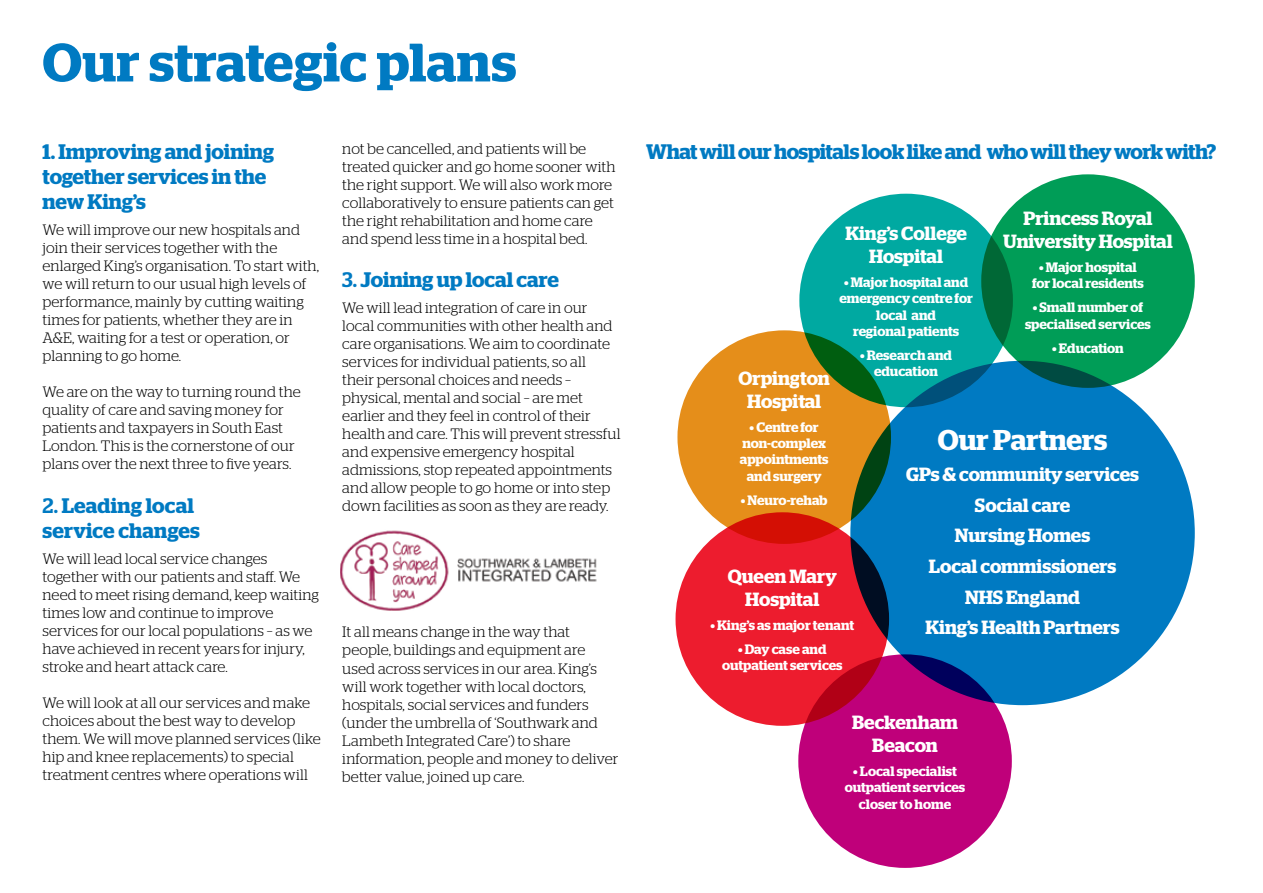
<style>
.page{position:relative;width:1263px;height:893px;background:#fff}
.page>*{position:absolute;margin:0;border:0;box-sizing:border-box;transform-origin:0 0}
.t1{font:600 54px "Stag";letter-spacing:.005em;color:#007ac2}
.t2{font:600 28.65px "Stag";color:#fff}
.t3{font:600 21px/25.2px "Stag";letter-spacing:-.005em;color:#007ac2}
.t4{font:600 21px "Stag";letter-spacing:-.025em;color:#007ac2}
.t5{font:600 19.05px/30.6px "Stag";letter-spacing:-.005em;color:#fff;text-align:center}
.t6{font:300 15px/18px "Stag";letter-spacing:.01em;color:#000}
.t7{font:600 13.65px/16.4px "Stag";letter-spacing:-.005em;color:#fff;text-align:center}
.s1{font-weight:500}
</style>
<div class="page">
<div style="left:850px;top:361px;width:345px;height:344px;background:#007ac2;border-radius:50%"></div>
<div style="left:677px;top:330px;width:214px;height:214px;background:#e58e1a;border-radius:50%"></div>
<div style="left:675px;top:512px;width:214px;height:214px;background:#ed1c2e;border-radius:50%"></div>
<div style="left:798px;top:654px;width:214px;height:214px;background:#bf007a;border-radius:50%"></div>
<div style="left:981px;top:174px;width:214px;height:214px;background:#009d57;border-radius:50%"></div>
<svg style="left:799px;top:194px;width:214px;height:213px;background:#009d8f"></svg>
<img style="left:340px;top:530px;width:257px;height:81px">
<h1 class="t1" style="left:43px;top:31px;width:475px">Our strategic plans</h1>
<h3 class="t3" style="left:43px;top:138px;width:233px">1. Improving and joining together services in the new King’s</h3>
<p class="t6" style="left:43px;top:221px;width:278px">We will improve our new hospitals and join their services together with the enlarged King’s organisation. To start with, we will return to our usual high levels of performance, mainly by cutting waiting times for patients, whether they are in A&amp;E, waiting for a test or operation, or planning to go home.</p>
<p class="t6" style="left:43px;top:383px;width:260px">We are on the way to turning round the quality of care and saving money for patients and taxpayers in South East London. This is the cornerstone of our plans over the next three to five years.</p>
<h3 class="t3" style="left:43px;top:493px;width:159px"><span class="s1">2.</span> Leading local service changes</h3>
<p class="t6" style="left:43px;top:550px;width:278px">We will lead local service changes together with our patients and staff. We need to meet rising demand, keep waiting times low and continue to improve services for our local populations – as we have achieved in recent years for injury, stroke and heart attack care.</p>
<p class="t6" style="left:43px;top:694px;width:280px">We will look at all our services and make choices about the best way to develop them. We will move planned services (like hip and knee replacements) to special treatment centres where operations will</p>
<p class="t6" style="left:342px;top:139px;width:275px">not be cancelled, and patients will be treated quicker and go home sooner with the right support. We will also work more collaboratively to ensure patients can get the right rehabilitation and home care and spend less time in a hospital bed.</p>
<h3 class="t3" style="left:342px;top:267px;width:218px"><span class="s1">3.</span> Joining up local care</h3>
<p class="t6" style="left:342px;top:299px;width:280px">We will lead integration of care in our local communities with other health and care organisations. We aim to coordinate services for individual patients, so all their personal choices and needs – physical, mental and social – are met earlier and they feel in control of their health and care. This will prevent stressful and expensive emergency hospital admissions, stop repeated appointments and allow people to go home or into step down facilities as soon as they are ready.</p>
<p class="t6" style="left:342px;top:623px;width:278px">It all means change in the way that people, buildings and equipment are used across services in our area. King’s will work together with local doctors, hospitals, social services and funders (under the umbrella of ‘Southwark and Lambeth Integrated Care’) to share information, people and money to deliver better value, joined up care.</p>
<h3 class="t4" style="left:646px;top:139px;width:572px">What will our hospitals look like and who will they work with?</h3>
<p class="t5" style="left:1003px;top:206px;width:171px;line-height:23px">Princess Royal<br>University Hospital</p>
<p class="t7" style="left:1032px;top:259px;width:113px">• Major hospital for local residents</p>
<p class="t7" style="left:1025px;top:299px;width:127px">• Small number of specialised services</p>
<p class="t7" style="left:1052px;top:340px;width:73px">• Education</p>
<p class="t5" style="left:845px;top:221px;width:123px;line-height:23px">King’s College<br>Hospital</p>
<p class="t7" style="left:839px;top:274px;width:135px">• Major hospital and emergency centre for local and<br>regional patients</p>
<p class="t7" style="left:860px;top:347px;width:93px">• Research and education</p>
<p class="t5" style="left:739px;top:366px;width:93px;line-height:23px">Orpington<br>Hospital</p>
<p class="t7" style="left:740px;top:419px;width:90px">• Centre for non-complex appointments and surgery</p>
<p class="t7" style="left:741px;top:492px;width:88px">• Neuro-rehab</p>
<h2 class="t2" style="left:938px;top:423px;width:171px">Our Partners</h2>
<p class="t5" style="left:906px;top:459px;width:234px">GPs &amp; community services<br>Social care<br>Nursing Homes<br>Local commissioners<br>NHS England<br>King’s Health Partners</p>
<p class="t5" style="left:728px;top:565px;width:110px;line-height:23px">Queen Mary<br>Hospital</p>
<p class="t7" style="left:710px;top:617px;width:145px">• King’s as major tenant</p>
<p class="t7" style="left:722px;top:641px;width:122px">• Day case and outpatient services</p>
<p class="t5" style="left:852px;top:711px;width:107px;line-height:23px">Beckenham<br>Beacon</p>
<p class="t7" style="left:845px;top:763px;width:122px">• Local specialist outpatient services closer to home</p>
</div>
